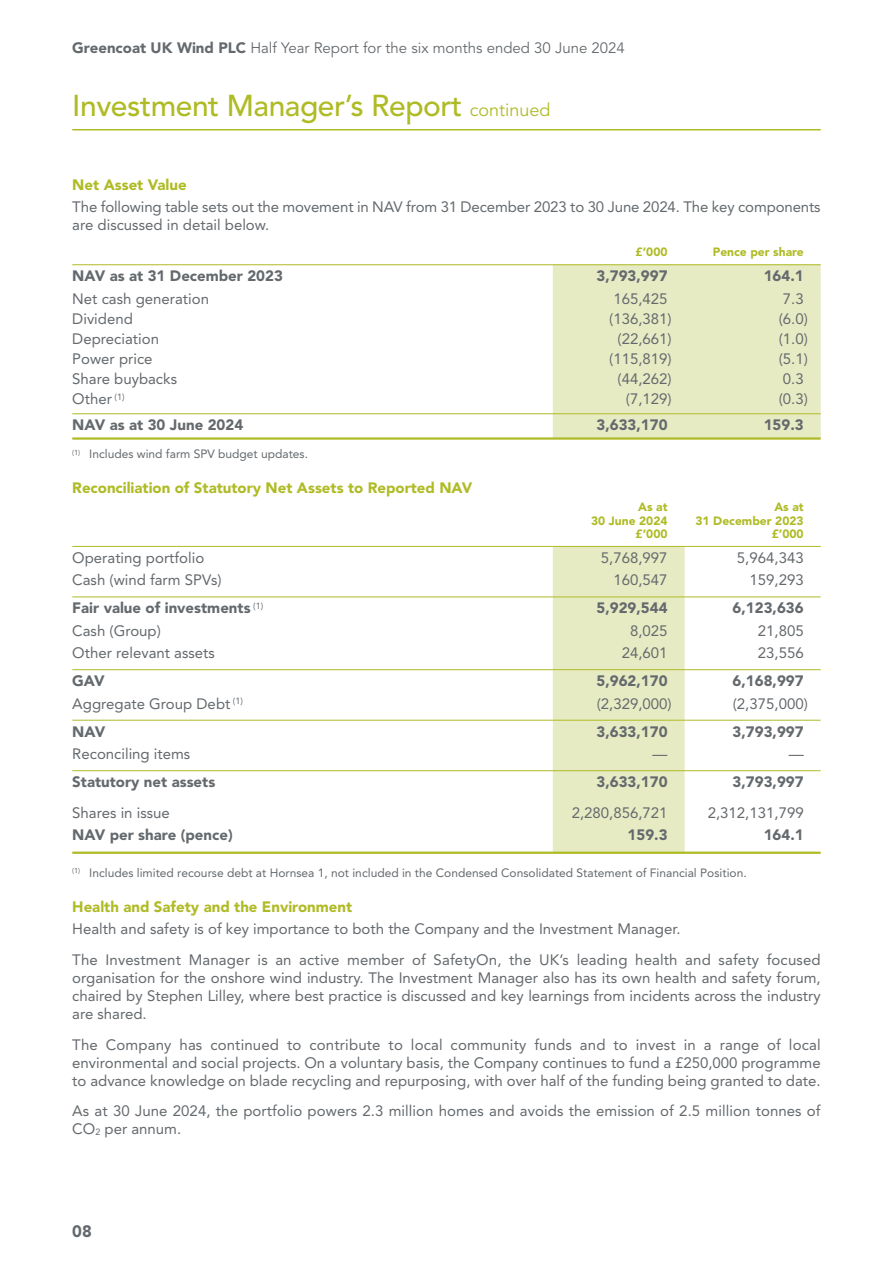
<style>
.page{position:relative;width:893px;height:1263px;background:#fff}
.page>*{position:absolute;margin:0;border:0;box-sizing:border-box;transform-origin:0 0}
.t1{font:500 30px "Avenir";letter-spacing:-.015em;color:#afbb25}
.t2{font:900 16.5px "Avenir";color:#64696d}
.t3{font:15px/18px "Avenir LT Std";color:#64696d}
.t4{font:900 15px "Avenir LT Std";color:#64696d}
.t5{font:900 15px "Avenir LT Std";color:#afbb25}
.t6{font:15px "Avenir";color:#64696d}
.t7{font:12px "Avenir LT Std";color:#64696d}
.t8{font:900 12px "Avenir LT Std";color:#afbb25}
.s1{font-weight:900}
.s2{font-family:"Avenir LT Std";font-weight:400;font-size:18px}
.s3{font-size:9px}
</style>
<div class="page">
<div style="left:553px;top:264px;width:268px;height:174px;background:#e7ebc4"></div>
<hr style="left:72px;top:264px;width:749px;height:1px;background:#afbb25">
<hr style="left:72px;top:413px;width:749px;height:1px;background:#afbb25">
<hr style="left:72px;top:437px;width:749px;height:3px;background:#afbb25">
<div style="left:553px;top:546px;width:132px;height:307px;background:#e7ebc4"></div>
<hr style="left:72px;top:546px;width:749px;height:1px;background:#afbb25">
<hr style="left:72px;top:596px;width:749px;height:1px;background:#afbb25">
<hr style="left:72px;top:669px;width:749px;height:1px;background:#afbb25">
<hr style="left:72px;top:720px;width:749px;height:1px;background:#afbb25">
<hr style="left:72px;top:770px;width:749px;height:1px;background:#afbb25">
<hr style="left:72px;top:851px;width:749px;height:3px;background:#afbb25">
<hr style="left:72px;top:129px;width:749px;height:1px;background:#afbb25">
<p class="t6" style="left:72px;top:39px;width:554px"><span class="s1">Greencoat UK Wind PLC</span> Half Year Report for the six months ended 30 June 2024</p>
<h1 class="t1" style="left:72px;top:94px;width:480px">Investment Manager’s Report <span class="s2">continued</span></h1>
<p class="t5" style="left:72px;top:179px;width:116px">Net Asset Value</p>
<p class="t3" style="left:72px;top:199px;width:750px">The following table sets out the movement in NAV from 31 December 2023 to 30 June 2024. The key components are discussed in detail below.</p>
<p class="t8" style="left:636px;top:247px;width:33px">£’000</p>
<p class="t8" style="left:713px;top:247px;width:92px">Pence per share</p>
<p class="t4" style="left:72px;top:270px;width:212px">NAV as at 31 December 2023</p>
<p class="t4" style="left:597px;top:270px;width:73px">3,793,997</p>
<p class="t4" style="left:764px;top:270px;width:41px">164.1</p>
<p class="t3" style="left:72px;top:291px;width:138px">Net cash generation</p>
<p class="t3" style="left:613px;top:291px;width:56px">165,425</p>
<p class="t3" style="left:783px;top:291px;width:22px">7.3</p>
<p class="t3" style="left:72px;top:311px;width:62px">Dividend</p>
<p class="t3" style="left:609px;top:311px;width:64px">(136,381)</p>
<p class="t3" style="left:779px;top:311px;width:31px">(6.0)</p>
<p class="t3" style="left:72px;top:331px;width:88px">Depreciation</p>
<p class="t3" style="left:618px;top:331px;width:56px">(22,661)</p>
<p class="t3" style="left:779px;top:331px;width:31px">(1.0)</p>
<p class="t3" style="left:72px;top:351px;width:82px">Power price</p>
<p class="t3" style="left:609px;top:351px;width:64px">(115,819)</p>
<p class="t3" style="left:779px;top:351px;width:31px">(5.1)</p>
<p class="t3" style="left:72px;top:371px;width:106px">Share buybacks</p>
<p class="t3" style="left:618px;top:371px;width:56px">(44,262)</p>
<p class="t3" style="left:783px;top:371px;width:22px">0.3</p>
<p class="t3" style="left:72px;top:391px;width:54px">Other <sup>(1)</sup></p>
<p class="t3" style="left:626px;top:391px;width:47px">(7,129)</p>
<p class="t3" style="left:779px;top:391px;width:31px">(0.3)</p>
<p class="t4" style="left:72px;top:419px;width:172px">NAV as at 30 June 2024</p>
<p class="t4" style="left:597px;top:419px;width:73px">3,633,170</p>
<p class="t4" style="left:764px;top:419px;width:41px">159.3</p>
<p class="t7" style="left:72px;top:449px;width:237px"><sup>(1)</sup> Includes wind farm SPV budget updates.</p>
<p class="t5" style="left:72px;top:482px;width:402px">Reconciliation of Statutory Net Assets to Reported NAV</p>
<p class="t8" style="left:638px;top:502px;width:31px">As at</p>
<p class="t8" style="left:774px;top:502px;width:31px">As at</p>
<p class="t8" style="left:591px;top:515px;width:78px">30 June 2024</p>
<p class="t8" style="left:695px;top:515px;width:110px">31 December 2023</p>
<p class="t8" style="left:636px;top:529px;width:33px">£’000</p>
<p class="t8" style="left:772px;top:529px;width:33px">£’000</p>
<p class="t3" style="left:72px;top:550px;width:134px">Operating portfolio</p>
<p class="t3" style="left:601px;top:550px;width:68px">5,768,997</p>
<p class="t3" style="left:737px;top:550px;width:68px">5,964,343</p>
<p class="t3" style="left:72px;top:572px;width:151px">Cash (wind farm SPVs)</p>
<p class="t3" style="left:613px;top:572px;width:56px">160,547</p>
<p class="t3" style="left:749px;top:572px;width:56px">159,293</p>
<p class="t4" style="left:72px;top:602px;width:192px">Fair value of investments <sup>(1)</sup></p>
<p class="t4" style="left:597px;top:602px;width:73px">5,929,544</p>
<p class="t4" style="left:733px;top:602px;width:73px">6,123,636</p>
<p class="t3" style="left:72px;top:623px;width:90px">Cash (Group)</p>
<p class="t3" style="left:630px;top:623px;width:39px">8,025</p>
<p class="t3" style="left:758px;top:623px;width:47px">21,805</p>
<p class="t3" style="left:72px;top:645px;width:144px">Other relevant assets</p>
<p class="t3" style="left:622px;top:645px;width:47px">24,601</p>
<p class="t3" style="left:758px;top:645px;width:47px">23,556</p>
<p class="t4" style="left:72px;top:675px;width:34px">GAV</p>
<p class="t4" style="left:597px;top:675px;width:73px">5,962,170</p>
<p class="t4" style="left:733px;top:675px;width:73px">6,168,997</p>
<p class="t3" style="left:72px;top:695px;width:172px">Aggregate Group Debt <sup>(1)</sup></p>
<p class="t3" style="left:597px;top:695px;width:77px">(2,329,000)</p>
<p class="t3" style="left:733px;top:695px;width:77px">(2,375,000)</p>
<p class="t4" style="left:72px;top:725px;width:34px">NAV</p>
<p class="t4" style="left:597px;top:725px;width:73px">3,633,170</p>
<p class="t4" style="left:733px;top:725px;width:73px">3,793,997</p>
<p class="t3" style="left:72px;top:746px;width:120px">Reconciling items</p>
<p class="t3" style="left:653px;top:746px;width:16px">—</p>
<p class="t3" style="left:789px;top:746px;width:16px">—</p>
<p class="t4" style="left:72px;top:776px;width:144px">Statutory net assets</p>
<p class="t4" style="left:597px;top:776px;width:73px">3,633,170</p>
<p class="t4" style="left:733px;top:776px;width:73px">3,793,997</p>
<p class="t3" style="left:72px;top:805px;width:99px">Shares in issue</p>
<p class="t3" style="left:572px;top:805px;width:97px">2,280,856,721</p>
<p class="t3" style="left:708px;top:805px;width:97px">2,312,131,799</p>
<p class="t4" style="left:72px;top:829px;width:162px">NAV per share (pence)</p>
<p class="t4" style="left:628px;top:829px;width:41px">159.3</p>
<p class="t4" style="left:764px;top:829px;width:41px">164.1</p>
<p class="t7" style="left:72px;top:868px;width:676px"><sup>(1)</sup> Includes limited recourse debt at Hornsea 1, not included in the Condensed Consolidated Statement of Financial Position.</p>
<p class="t5" style="left:72px;top:900px;width:281px">Health and Safety and the Environment</p>
<p class="t3" style="left:72px;top:915px;width:750px;line-height:30.8px">Health and safety is of key importance to both the Company and the Investment Manager.<br>The Investment Manager is an active member of SafetyOn, the UK’s leading health and safety focused</p>
<p class="t3" style="left:72px;top:970px;width:750px;text-align:justify">organisation for the onshore wind industry. The Investment Manager also has its own health and safety forum, chaired by Stephen Lilley, where best practice is discussed and key learnings from incidents across the industry are shared.</p>
<p class="t3" style="left:72px;top:1037px;width:750px;text-align:justify">The Company has continued to contribute to local community funds and to invest in a range of local environmental and social projects. On a voluntary basis, the Company continues to fund a £250,000 programme to advance knowledge on blade recycling and repurposing, with over half of the funding being granted to date.</p>
<p class="t3" style="left:72px;top:1103px;width:750px">As at 30 June 2024, the portfolio powers 2.3 million homes and avoids the emission of 2.5 million tonnes of<br>CO<span class="s3">2</span> per annum.</p>
<p class="t2" style="left:72px;top:1217px;width:21px">08</p>
</div>
